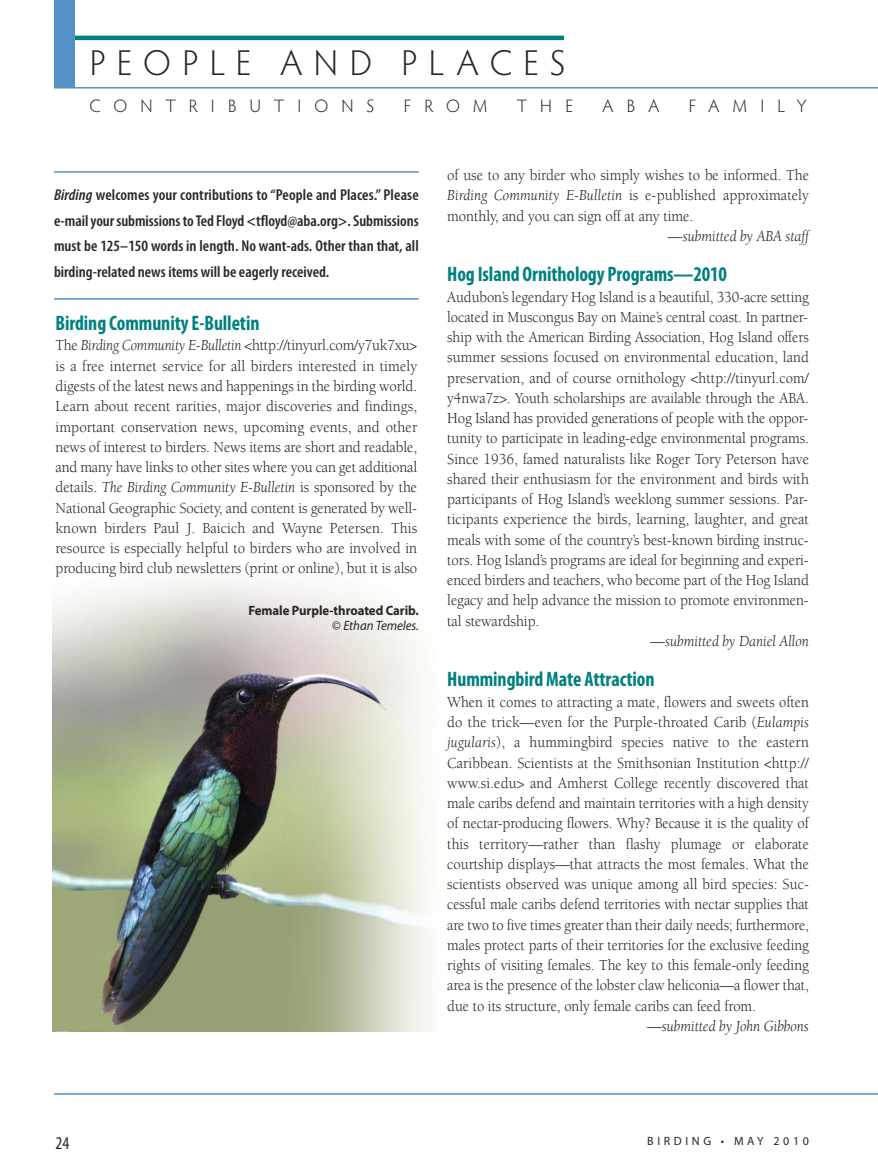
<style>
.page{position:relative;width:878px;height:1175px;background:#fff}
.page>*{position:absolute;margin:0;border:0;box-sizing:border-box;transform-origin:0 0}
.t1{font:300 36px "Hypatia Sans Pro";letter-spacing:.32em;color:#272627}
.t2{font:700 condensed 21px "Myriad Pro";letter-spacing:-.005em;color:#008080;scale:.95 1}
.t3{font:300 18px "Hypatia Sans Pro";letter-spacing:.735em;color:#272627}
.t4{font:condensed 18px "Myriad Pro";color:#272627}
.t5{font:15.75px/20.2px "Berkeley Std";letter-spacing:-.005em;color:#272627;text-align:justify;scale:.93 1}
.t6{font:15.75px/20.2px "Berkeley Std";letter-spacing:-.005em;color:#272627;text-align:justify;scale:.94 1}
.t7{font:600 condensed 15.75px/25.5px "Myriad Pro";color:#272627;text-align:justify}
.t8{font:italic 15.75px "Berkeley Std";letter-spacing:-.005em;color:#272627;scale:.95 1}
.t9{font:700 13.5px/15px "Myriad Pro";letter-spacing:-.005em;color:#272627;text-align:right;scale:.95 1}
.t10{font:12px "Myriad Pro";letter-spacing:.3em;color:#272627}
.s1{font-style:italic}
.s2{font-weight:400}
.s3{font-weight:400;font-style:italic}
</style>
<div class="page">
<img style="left:52px;top:579px;width:379px;height:452px">
<hr style="left:54px;top:1093px;width:824px;height:1px;background:#5390c5">
<hr style="left:54px;top:171px;width:364px;height:2px;background:#5390c5">
<hr style="left:68px;top:36px;width:496px;height:4px;background:#008080">
<hr style="left:54px;top:87px;width:824px;height:1px;background:#5390c5">
<div style="left:54px;top:0;width:20px;height:88px;background:#5390c5"></div>
<hr style="left:54px;top:298px;width:364px;height:2px;background:#5390c5">
<h1 class="t1" style="left:90px;top:48px;width:477px">PEOPLE AND PLACES</h1>
<p class="t3" style="left:89px;top:98px;width:286px">CONTRIBUTIONS</p>
<p class="t3" style="left:404px;top:98px;width:85px">FROM</p>
<p class="t3" style="left:517px;top:98px;width:58px">THE</p>
<p class="t3" style="left:602px;top:98px;width:58px">ABA</p>
<p class="t3" style="left:688px;top:98px;width:119px">FAMILY</p>
<p class="t7" style="left:54px;top:184px;width:366px"><span class="s1">Birding</span> welcomes your contributions to “People and Places.” Please e-mailyoursubmissionsto Ted Floyd&lt;tfloyd@aba.org&gt;.Submissions must be 125–150 words in length. No want-ads. Other than that, all birding-related news items will be eagerly received.</p>
<h2 class="t2" style="left:56px;top:316px;width:216px">Birding CommunityE-Bulletin</h2>
<p class="t6" style="left:56px;top:337px;width:386px">The <span class="s1">Birding Community E-Bulletin</span> &lt;http://tinyurl.com/y7uk7xu&gt; is a free internet service for all birders interested in timely digests of the latest news and happenings in the birding world.<br>Learn about recent rarities, major discoveries and findings, important conservation news, upcoming events, and other news of interest to birders. News items are short and readable, and many have links to other sites where you can get additional details. <span class="s1">The Birding Community E-Bulletin</span> is sponsored by the National Geographic Society, and content is generated by well&shy;known birders Paul J. Baicich and Wayne Petersen. This resource is especially helpful to birders who are involved in producing bird club newsletters (print or online), but it is also</p>
<p class="t9" style="left:248px;top:604px;width:181px">Female Purple-throated Carib. <span class="s2">©</span> <span class="s3">Ethan Temeles.</span></p>
<p class="t6" style="left:447px;top:166px;width:386px">of use to any birder who simply wishes to be informed. The <span class="s1">Birding Community E-Bulletin</span> is e-published approximately monthly, and you can sign off at any time.</p>
<p class="t8" style="left:668px;top:230px;width:150px">—submitted by ABA staff</p>
<h2 class="t2" style="left:447px;top:267px;width:296px">Hog Island Ornithology Programs—2010</h2>
<p class="t5" style="left:447px;top:288px;width:390px">Audubon’s legendary Hog Island is a beautiful, 330-acre setting located in Muscongus Bay on Maine’s central coast. In partner&shy;ship with the American Birding Association, Hog Island offers summer sessions focused on environmental education, land preservation, and of course ornithology &lt;http://tinyurl.com/ y4nwa7z&gt;. Youth scholarships are available through the ABA.<br>Hog Island has provided generations of people with the oppor&shy;tunity to participate in leading-edge environmental programs.<br>Since 1936, famed naturalists like Roger Tory Peterson have shared their enthusiasm for the environment and birds with participants of Hog Island’s weeklong summer sessions. Par&shy;ticipants experience the birds, learning, laughter, and great meals with some of the country’s best-known birding instruc&shy;tors. Hog Island’s programs are ideal for beginning and experi&shy;enced birders and teachers, who become part of the Hog Island legacy and help advance the mission to promote environmen&shy;tal stewardship.</p>
<p class="t8" style="left:650px;top:635px;width:168px">—submitted by Daniel Allon</p>
<h2 class="t2" style="left:447px;top:672px;width:220px">HummingbirdMate Attraction</h2>
<p class="t5" style="left:447px;top:693px;width:390px">When it comes to attracting a mate, flowers and sweets often do the trick—even for the Purple-throated Carib (<span class="s1">Eulampis jugularis</span>), a hummingbird species native to the eastern Caribbean. Scientists at the Smithsonian Institution &lt;http:// www.si.edu&gt; and Amherst College recently discovered that male caribs defend and maintain territories with a high density of nectar-producing flowers. Why? Because it is the quality of this territory—rather than flashy plumage or elaborate courtship displays—that attracts the most females. What the scientists observed was unique among all bird species: Suc&shy;cessful male caribs defend territories with nectar supplies that are two to five times greater than their daily needs; furthermore, males protect parts of their territories for the exclusive feeding rights of visiting females. The key to this female-only feeding area is the presence of the lobster claw heliconia—a flower that, due to its structure, only female caribs can feed from.</p>
<p class="t8" style="left:647px;top:1019px;width:172px">—submitted by John Gibbons</p>
<p class="t4" style="left:56px;top:1137px;width:15px">24</p>
<p class="t10" style="left:647px;top:1136px;width:163px">BIRDING • MAY 2010</p>
</div>
